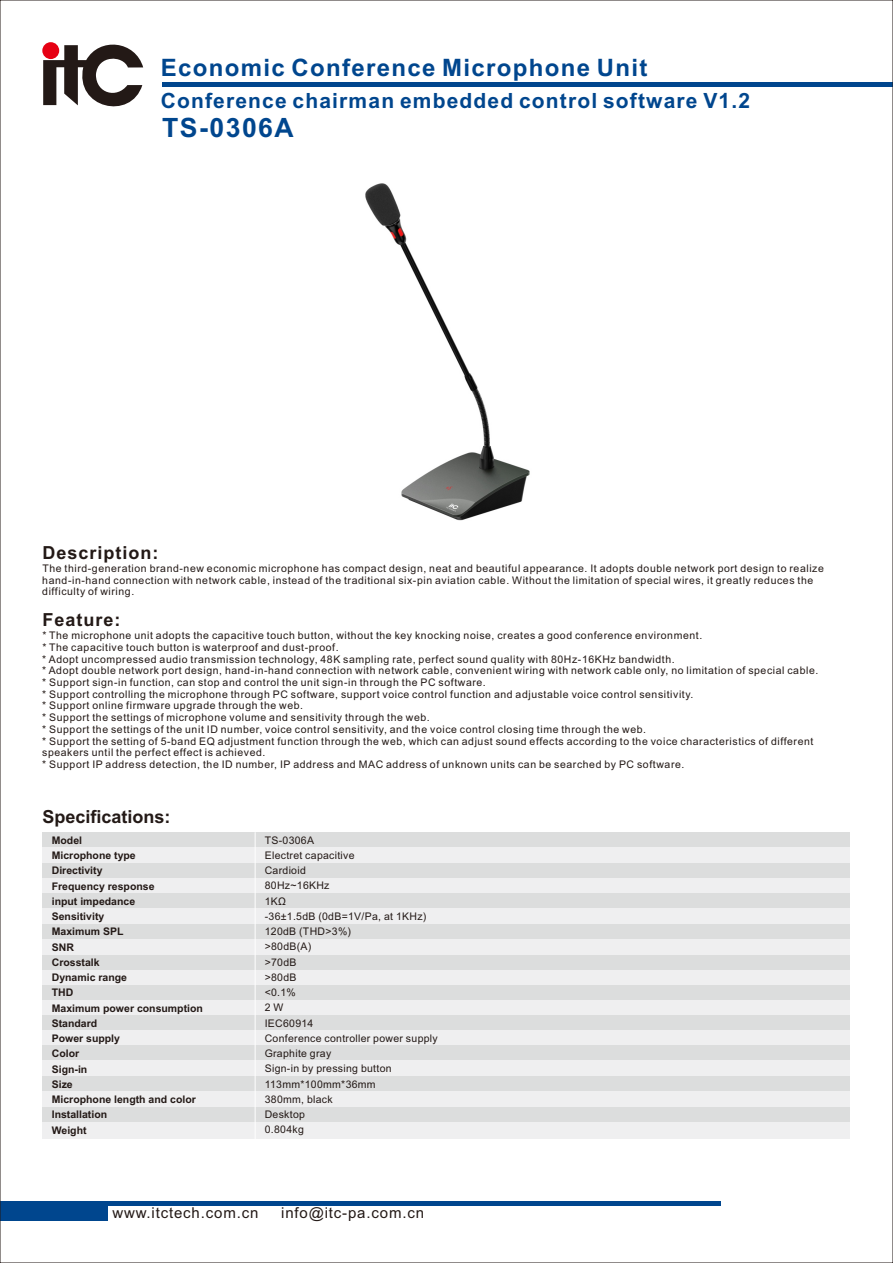
<style>
.page{position:relative;width:893px;height:1263px;background:#fff}
.page>*{position:absolute;margin:0;border:0;box-sizing:border-box;transform-origin:0 0}
.t1{font:700 26.55px "Arial";letter-spacing:.055em;color:#00468e}
.t2{font:700 24px "Arial";letter-spacing:.055em;color:#00468e}
.t3{font:700 21px "Arial";letter-spacing:.055em;color:#00468e}
.t4{font:700 18px "Arial";letter-spacing:.055em;color:#231916}
.t5{font:700 18px "Arial";color:#231916}
.t6{font:15px "Arial";letter-spacing:.055em;color:#231916}
.t7{font:10.5px/11.7px "Arial";letter-spacing:.055em;color:#231916}
.t8{font:10.5px/15.3px "Arial";letter-spacing:.03em;color:#231916}
.t9{font:700 10.5px/15.3px "Arial";color:#231916}
</style>
<div class="page">
<hr style="left:0;top:1202px;width:720px;height:4px;background:#00468e">
<div style="left:0;top:1202px;width:108px;height:18px;background:#00468e"></div>
<hr style="left:163px;top:82px;width:730px;height:4px;background:#00468e">
<svg style="left:43px;top:42px;width:100px;height:65px"></svg>
<div style="left:42px;top:832px;width:808px;height:307px;background:#efeff0"></div>
<div style="left:42px;top:984px;width:808px;height:15px;background:#dcdddd"></div>
<div style="left:42px;top:832px;width:808px;height:15px;background:#dcdddd"></div>
<div style="left:42px;top:863px;width:808px;height:15px;background:#dcdddd"></div>
<div style="left:42px;top:893px;width:808px;height:15px;background:#dcdddd"></div>
<div style="left:42px;top:924px;width:808px;height:15px;background:#dcdddd"></div>
<div style="left:42px;top:955px;width:808px;height:15px;background:#dcdddd"></div>
<div style="left:42px;top:1015px;width:808px;height:15px;background:#dcdddd"></div>
<div style="left:42px;top:1045px;width:808px;height:15px;background:#dcdddd"></div>
<div style="left:42px;top:1076px;width:808px;height:15px;background:#dcdddd"></div>
<div style="left:42px;top:1107px;width:808px;height:15px;background:#dcdddd"></div>
<hr style="left:255px;top:832px;width:1px;height:307px;background:#fff">
<img style="left:365px;top:183px;width:165px;height:338px">
<h2 class="t2" style="left:161px;top:59px;width:488px">Economic Conference Microphone Unit</h2>
<h3 class="t3" style="left:161px;top:93px;width:591px">Conference chairman embedded control software V1.2</h3>
<h1 class="t1" style="left:162px;top:117px;width:133px">TS-0306A</h1>
<h3 class="t4" style="left:42px;top:545px;width:118px">Description:</h3>
<p class="t7" style="left:42px;top:563px;width:783px">The third-generation brand-new economic microphone has compact design, neat and beautiful appearance. It adopts double network port design to realize hand-in-hand connection with network cable, instead of the traditional six-pin aviation cable. Without the limitation of special wires, it greatly reduces the difficulty of wiring.</p>
<h3 class="t4" style="left:42px;top:613px;width:80px">Feature:</h3>
<p class="t7" style="left:42px;top:630px;width:778px">* The microphone unit adopts the capacitive touch button, without the key knocking noise, creates a good conference environment.<br>* The capacitive touch button is waterproof and dust-proof.<br>* Adopt uncompressed audio transmission technology, 48K sampling rate, perfect sound quality with 80Hz-16KHz bandwidth.<br>* Adopt double network port design, hand-in-hand connection with network cable, convenient wiring with network cable only, no limitation of special cable. * Support sign-in function, can stop and control the unit sign-in through the PC software.<br>* Support controlling the microphone through PC software, support voice control function and adjustable voice control sensitivity.<br>* Support online firmware upgrade through the web.<br>* Support the settings of microphone volume and sensitivity through the web.<br>* Support the settings of the unit ID number, voice control sensitivity, and the voice control closing time through the web.<br>* Support the setting of 5-band EQ adjustment function through the web, which can adjust sound effects according to the voice characteristics of different speakers until the perfect effect is achieved.<br>* Support IP address detection, the ID number, IP address and MAC address of unknown units can be searched by PC software.</p>
<h3 class="t5" style="left:42px;top:809px;width:130px">Specifications:</h3>
<p class="t9" style="left:52px;top:833px;width:153px">Model<br>Microphone type<br>Directivity<br>Frequency response<br>input impedance<br>Sensitivity<br>Maximum SPL<br>SNR<br>Crosstalk<br>Dynamic range<br>THD<br>Maximum power consumption<br>Standard<br>Power supply<br>Color<br>Sign-in<br>Size<br>Microphone length and color<br>Installation<br>Weight</p>
<p class="t8" style="left:265px;top:833px;width:175px">TS-0306A<br>Electret capacitive<br>Cardioid<br>80Hz~16KHz<br>1KΩ<br>-36±1.5dB (0dB=1V/Pa, at 1KHz)<br>120dB (THD&gt;3%)<br>&gt;80dB(A)<br>&gt;70dB<br>&gt;80dB<br>&lt;0.1%<br>2 W<br>IEC60914<br>Conference controller power supply<br>Graphite gray<br>Sign-in by pressing button<br>113mm*100mm*36mm<br>380mm, black<br>Desktop<br>0.804kg</p>
<h3 class="t6" style="left:112px;top:1207px;width:147px">www.itctech.com.cn</h3>
<h3 class="t6" style="left:281px;top:1207px;width:144px">info@itc-pa.com.cn</h3>
</div>
